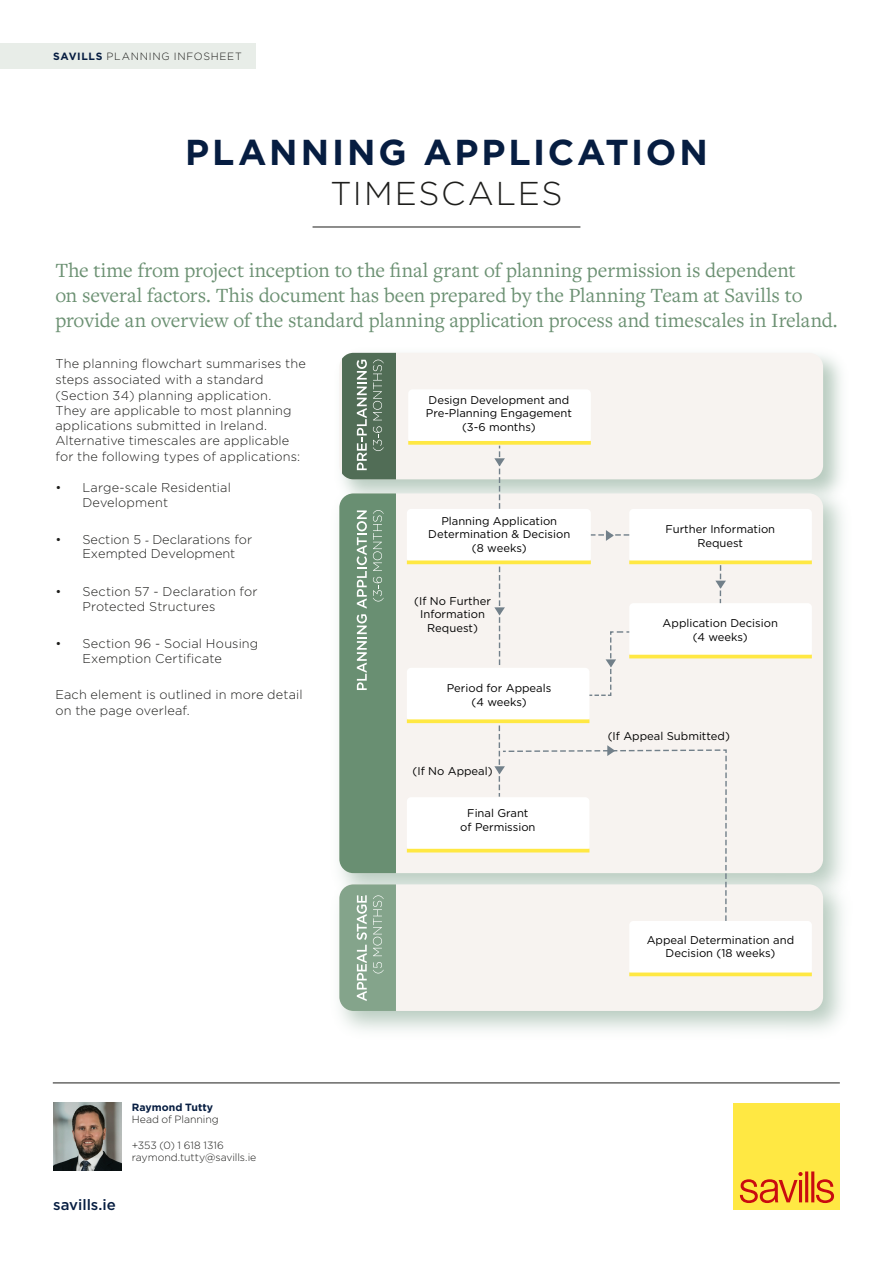
<style>
.page{position:relative;width:893px;height:1263px;background:#fff}
.page>*{position:absolute;margin:0;border:0;box-sizing:border-box;transform-origin:0 0}
.t1{font:700 36px "Gotham";letter-spacing:.08em;color:#061d41}
.t2{font:300 33px "Gotham";letter-spacing:.055em;color:#1d1d1b}
.t3{font:21px/25.2px "Freight Text Pro";letter-spacing:-.005em;color:#6c9173}
.t4{font:500 15px "Gotham";color:#061d41}
.t5{font:300 12.75px/15.5px "Gotham";letter-spacing:.01em;color:#1d1d1b}
.t6{font:300 12.6px "Gotham";color:#000}
.t7{font:11.25px/13.5px "Gotham";color:#000;text-align:center}
.t8{font:300 10.5px/12.6px "Gotham";color:#1d1d1b}
.t9{font:300 10.5px "Gotham";letter-spacing:.07em;color:#1d1d1b}
.t10{font:700 10.5px "Gotham";letter-spacing:.005em;color:#061d41}
.s1{font-weight:700;color:#061d41}
.s2{font-family:"Minion Pro";font-weight:400}
</style>
<div class="page">
<div style="left:0;top:43px;width:255px;height:26px;background:#e8ede8"></div>
<hr style="left:53px;top:1082px;width:787px;height:1px;background:#1d1d1b">
<div style="left:733px;top:1103px;width:107px;height:107px;background:#ffe843"></div>
<svg style="left:740px;top:1171px;width:94px;height:32px"></svg>
<img style="left:53px;top:1102px;width:68px;height:68px">
<hr style="left:313px;top:227px;width:267px;height:1px;background:#1d1d1b">
<div style="left:339px;top:353px;width:484px;height:126px;background:#f7f3f0;border-radius:14px"></div>
<div style="left:342px;top:353px;width:54px;height:126px;background:#516d56"></div>
<img style="left:336px;top:478px;width:510px;height:391px">
<div style="left:339px;top:493px;width:484px;height:380px;background:#f7f3f0;border-radius:14px"></div>
<div style="left:339px;top:884px;width:484px;height:127px;background:#f7f3f0;border-radius:14px"></div>
<div style="left:629px;top:509px;width:183px;height:53px;background:#fff;border-radius:4px"></div>
<svg style="left:629px;top:560px;width:183px;height:4px"></svg>
<div style="left:629px;top:603px;width:183px;height:54px;background:#fff;border-radius:4px"></div>
<hr style="left:629px;top:655px;width:183px;height:3px;background:#ffe843">
<div style="left:407px;top:668px;width:182px;height:53px;background:#fff;border-radius:4px"></div>
<svg style="left:407px;top:719px;width:182px;height:4px"></svg>
<div style="left:407px;top:797px;width:182px;height:54px;background:#fff;border-radius:4px"></div>
<hr style="left:407px;top:849px;width:182px;height:3px;background:#ffe843">
<div style="left:407px;top:509px;width:184px;height:53px;background:#fff;border-radius:4px"></div>
<svg style="left:407px;top:560px;width:184px;height:4px"></svg>
<div style="left:408px;top:389px;width:183px;height:54px;background:#fff;border-radius:4px"></div>
<svg style="left:408px;top:441px;width:183px;height:4px"></svg>
<div style="left:629px;top:921px;width:183px;height:53px;background:#fff;border-radius:4px"></div>
<svg style="left:629px;top:972px;width:183px;height:4px"></svg>
<svg style="left:589px;top:631px;width:40px;height:65px"></svg>
<svg style="left:715px;top:565px;width:11px;height:38px"></svg>
<svg style="left:494px;top:567px;width:11px;height:98px"></svg>
<svg style="left:494px;top:446px;width:11px;height:63px"></svg>
<svg style="left:494px;top:725px;width:233px;height:199px"></svg>
<svg style="left:357px;top:360px;width:10px;height:110px"></svg>
<svg style="left:373px;top:426px;width:11px;height:25px"></svg>
<svg style="left:373px;top:360px;width:11px;height:60px"></svg>
<svg style="left:339px;top:493px;width:57px;height:380px;background:#709478"></svg>
<svg style="left:339px;top:884px;width:57px;height:127px;background:#8fac95"></svg>
<svg style="left:591px;top:530px;width:38px;height:11px"></svg>
<p class="t9" style="left:53px;top:50px;width:190px"><span class="s1">SAVILLS</span> PLANNING INFOSHEET</p>
<h1 class="t1" style="left:185px;top:128px;width:524px">PLANNING APPLICATION</h1>
<h2 class="t2" style="left:330px;top:173px;width:234px">TIMESCALES</h2>
<p class="t3" style="left:55px;top:257px;width:784px">The time from project inception to the final grant of planning permission is dependent<br>on several factors. This document has been prepared by the Planning Team at Savills to provide an overview of the standard planning application process and timescales in Ireland.</p>
<p class="t5" style="left:55px;top:355px;width:252px">The planning flowchart summarises the steps associated with a standard (Section 34) planning application.<br>They are applicable to most planning applications submitted in Ireland.<br>Alternative timescales are applicable for the following types of applications:</p>
<p class="t5" style="left:82px;top:479px;width:150px;text-indent:-27px">• Large-scale Residential<br>Development</p>
<p class="t5" style="left:82px;top:532px;width:171px;line-height:14.2px;text-indent:-27px">• Section 5 <span class="s2">-</span> Declarations for<br>Exempted Development</p>
<p class="t5" style="left:82px;top:583px;width:177px;text-indent:-27px">• Section 57 - Declaration for<br>Protected Structures</p>
<p class="t5" style="left:82px;top:635px;width:177px;text-indent:-27px">• Section 96 - Social Housing<br>Exemption Certificate</p>
<p class="t5" style="left:55px;top:687px;width:249px">Each element is outlined in more detail on the page overleaf.</p>
<p class="t7" style="left:426px;top:393px;width:148px">Design Development and<br>Pre-Planning Engagement (3-6 months)</p>
<p class="t7" style="left:428px;top:514px;width:143px">Planning Application<br>Determination &amp; Decision (8 weeks)</p>
<p class="t7" style="left:665px;top:522px;width:111px">Further Information<br>Request</p>
<p class="t6" style="left:37px;top:577px;width:95px">(3-6 MONTHS)</p>
<p class="t7" style="left:414px;top:594px;width:78px">(If No Further<br>Information<br>Request)</p>
<p class="t7" style="left:663px;top:616px;width:117px">Application Decision (4 weeks)</p>
<p class="t6" style="left:50px;top:638px;width:81px">(5 MONTHS)</p>
<p class="t7" style="left:447px;top:681px;width:106px">Period for Appeals (4 weeks)</p>
<p class="t4" style="left:53px;top:1195px;width:64px">savills.ie</p>
<p class="t10" style="left:132px;top:1100px;width:83px">Raymond Tutty</p>
<p class="t8" style="left:132px;top:1113px;width:88px">Head of Planning</p>
<p class="t8" style="left:132px;top:1138px;width:126px">+353 (0) 1 618 1316 raymond.tutty@savills.ie</p>
<p class="t7" style="left:413px;top:764px;width:82px">(If No Appeal)</p>
<p class="t7" style="left:460px;top:806px;width:77px">Final Grant of Permission</p>
<p class="t7" style="left:608px;top:729px;width:124px">(If Appeal Submitted)</p>
<p class="t7" style="left:647px;top:933px;width:149px">Appeal Determination and<br>Decision (18 weeks)</p>
</div>
